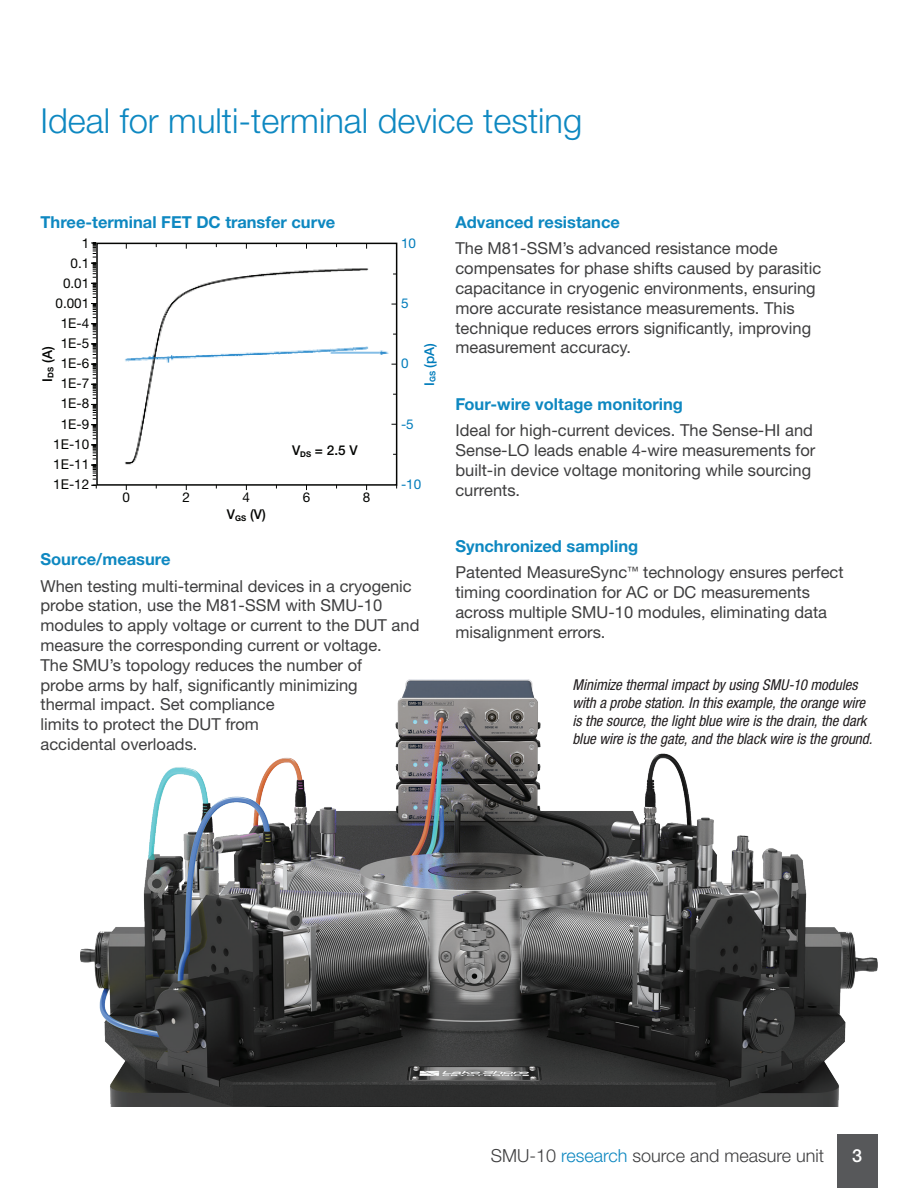
<style>
.page{position:relative;width:918px;height:1188px;background:#fff}
.page>*{position:absolute;margin:0;border:0;box-sizing:border-box;transform-origin:0 0}
.Head{font:300 34.5px "Helvetica Neue LT Std";color:#0e88c1}
.t1{font:300 18px "Helvetica Neue LT Std";color:#3e3e3f}
.t2{font:500 18px "Helvetica Neue LT Std";color:#fff}
.Body{font:16.5px/19.8px "Helvetica Neue LT Std";color:#3e3e3f}
.Subhead_1{font:700 16.5px "Helvetica Neue LTW1 G";color:#0e88c1}
.t3{font:italic condensed 15px/18px "Helvetica Neue LT Std";color:#231f20}
.t4{font:13.5px "Helvetica Neue LTW1 G";color:#040503}
.t5{font:500 13.5px/17.2px "Helvetica Neue LT Std";color:#040503;text-align:center}
.t6{font:13.5px "Helvetica Neue LTW1 G";color:#007cbb}
.t7{font:500 13.5px "Helvetica Neue LT Std";color:#007cbb}
.s1{font-family:"Helvetica Neue LTW1 G";font-weight:400}
.s2{color:#0e88c1}
</style>
<div class="page">
<div style="left:837px;top:1134px;width:41px;height:54px;background:#57585a"></div>
<img style="left:81px;top:679px;width:797px;height:428px">
<img style="left:124px;top:245px;width:271px;height:220px">
<div style="left:96px;top:243px;width:301px;height:243px;border:1px solid #040503"></div>
<svg style="left:91px;top:243px;width:5px;height:95px"></svg>
<svg style="left:91px;top:344px;width:6px;height:145px"></svg>
<p class="Head" style="left:40px;top:99px;width:543px">Ideal for multi-terminal device testing</p>
<p class="Subhead_1" style="left:40px;top:212px;width:296px">Three-terminal FET DC transfer curve</p>
<p class="t4" style="left:82px;top:235px;width:9px">1</p>
<p class="t4" style="left:71px;top:255px;width:20px">0.1</p>
<p class="t4" style="left:63px;top:275px;width:28px">0.01</p>
<p class="t4" style="left:56px;top:295px;width:35px">0.001</p>
<p class="t4" style="left:61px;top:315px;width:30px">1E-4</p>
<p class="t6" style="left:401px;top:235px;width:17px">10</p>
<p class="t6" style="left:401px;top:295px;width:9px">5</p>
<p class="t4" style="left:61px;top:335px;width:30px">1E-5</p>
<p class="t5" style="left:38px;top:382px;width:37px;rotate:-90deg">I<sub>DS</sub> (A)</p>
<p class="t7" style="left:421px;top:386px;width:45px;rotate:-90deg">I<sub>GS</sub> (pA)</p>
<p class="t4" style="left:61px;top:355px;width:30px">1E-6</p>
<p class="t6" style="left:401px;top:355px;width:9px">0</p>
<p class="t4" style="left:61px;top:375px;width:30px">1E-7</p>
<p class="t4" style="left:61px;top:395px;width:30px">1E-8</p>
<p class="t4" style="left:61px;top:415px;width:30px">1E-9</p>
<p class="t4" style="left:53px;top:436px;width:38px">1E-10</p>
<p class="t4" style="left:53px;top:456px;width:38px">1E-11</p>
<p class="t4" style="left:53px;top:476px;width:38px">1E-12</p>
<p class="t4" style="left:122px;top:489px;width:9px">0</p>
<p class="t4" style="left:183px;top:489px;width:9px">2</p>
<p class="t5" style="left:227px;top:488px;width:40px"><span class="s1">4<br></span>V<sub>GS</sub> (V)</p>
<p class="t5" style="left:292px;top:442px;width:67px">V<sub>DS</sub> = 2.5 V</p>
<p class="t4" style="left:303px;top:489px;width:9px">6</p>
<p class="t4" style="left:363px;top:489px;width:9px">8</p>
<p class="t6" style="left:401px;top:415px;width:14px">-5</p>
<p class="t6" style="left:401px;top:476px;width:22px">-10</p>
<p class="Subhead_1" style="left:40px;top:549px;width:132px">Source/measure</p>
<p class="Body" style="left:40px;top:576px;width:380px">When testing multi-terminal devices in a cryogenic probe station, use the M81-SSM with SMU-10 modules to apply voltage or current to the DUT and measure the corresponding current or voltage.<br>The SMU’s topology reduces the number of<br>probe arms by half, significantly minimizing<br>thermal impact. Set compliance<br>limits to protect the DUT from<br>accidental overloads.</p>
<p class="Subhead_1" style="left:455px;top:212px;width:166px">Advanced resistance</p>
<p class="Body" style="left:455px;top:238px;width:367px">The M81-SSM’s advanced resistance mode compensates for phase shifts caused by parasitic capacitance in cryogenic environments, ensuring more accurate resistance measurements. This technique reduces errors significantly, improving measurement accuracy.</p>
<p class="Subhead_1" style="left:455px;top:394px;width:229px">Four-wire voltage monitoring</p>
<p class="Body" style="left:455px;top:420px;width:362px">Ideal for high-current devices. The Sense-HI and Sense-LO leads enable 4-wire measurements for built-in device voltage monitoring while sourcing currents.</p>
<p class="Subhead_1" style="left:455px;top:536px;width:184px">Synchronized sampling</p>
<p class="Body" style="left:455px;top:562px;width:390px">Patented MeasureSync<sup>™</sup> technology ensures perfect timing coordination for AC or DC measurements across multiple SMU-10 modules, eliminating data misalignment errors.</p>
<p class="t3" style="left:572px;top:676px;width:301px">Minimize thermal impact by using SMU-10 modules with a probe station. In this example, the orange wire is the source, the light blue wire is the drain, the dark blue wire is the gate, and the black wire is the ground.</p>
<p class="t1" style="left:491px;top:1145px;width:335px">SMU-10 <span class="s2">research</span> source and measure unit</p>
<p class="t2" style="left:852px;top:1145px;width:12px">3</p>
</div>
